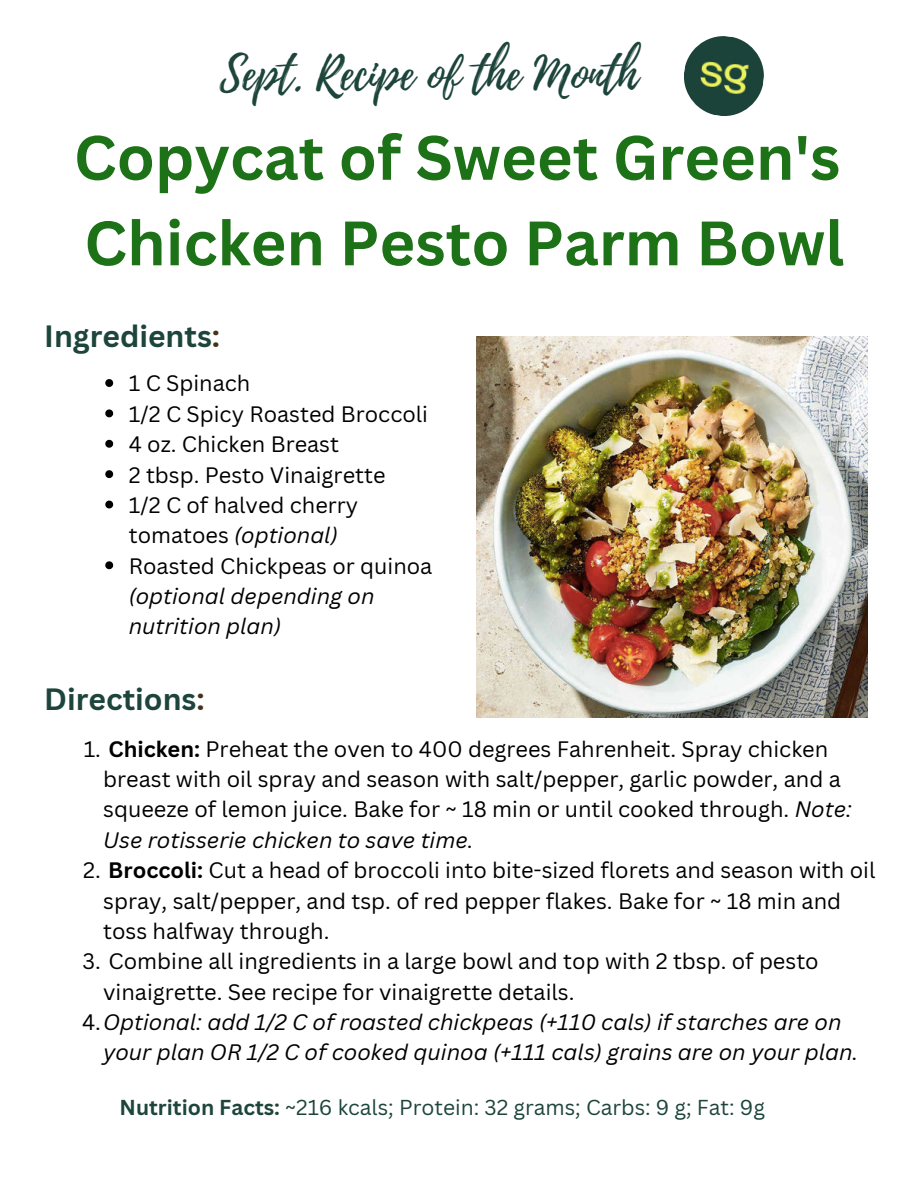
<style>
.page{position:relative;width:918px;height:1188px;background:#fff}
.page>*{position:absolute;margin:0;border:0;box-sizing:border-box;transform-origin:0 0}
.t1{font:700 61.2px/85.5px "Canva Sans";color:#1d7218}
.t2{font:45.3px "Playlist Script";color:#1d453b}
.t3{font:700 30px "Canva Sans";color:#1d453b}
.t4{font:21.75px/30.3px "Canva Sans";color:#000}
.t5{font:italic 21.75px/30.3px "Canva Sans";color:#000}
.t6{font:21px "Canva Sans";color:#1d453b}
.s1{color:#44331c}
.s2{font-style:italic}
.s3{font-weight:700}
.s4{font-style:normal}
</style>
<div class="page">
<img style="left:476px;top:336px;width:392px;height:382px">
<img style="left:684px;top:36px;width:80px;height:80px">
<svg style="left:105px;top:379px;width:8px;height:8px"></svg>
<svg style="left:105px;top:409px;width:8px;height:8px"></svg>
<svg style="left:105px;top:440px;width:8px;height:8px"></svg>
<svg style="left:105px;top:470px;width:8px;height:8px"></svg>
<svg style="left:105px;top:501px;width:8px;height:7px"></svg>
<svg style="left:105px;top:561px;width:8px;height:8px"></svg>
<h2 class="t2" style="left:220px;top:42px;width:419px">Sept. Recipe of the Month</h2>
<h1 class="t1" style="left:74px;top:116px;width:772px">Copycat of Sweet Green's<br>Chicken Pesto Parm Bowl</h1>
<h3 class="t3" style="left:44px;top:318px;width:177px">Ingredients<span class="s1">:</span></h3>
<p class="t4" style="left:129px;top:369px;width:305px">1 C Spinach<br>1/2 C Spicy Roasted Broccoli<br>4 oz. Chicken Breast<br>2 tbsp. Pesto Vinaigrette<br>1/2 C of halved cherry tomatoes <span class="s2">(optional)<br></span>Roasted Chickpeas or quinoa</p>
<p class="t5" style="left:129px;top:581px;width:247px">(optional depending on nutrition plan)</p>
<h3 class="t3" style="left:44px;top:682px;width:162px">Directions<span class="s1">:</span></h3>
<p class="t4" style="left:103px;top:734px;width:750px;text-indent:-19px">1. <span class="s3">Chicken:</span> Preheat the oven to 400 degrees Fahrenheit. Spray chicken breast with oil spray and season with salt/pepper, garlic powder, and a squeeze of lemon juice. Bake for ~ 18 min or until cooked through. <span class="s2">Note:<br>Use rotisserie chicken to save time.</span></p>
<p class="t4" style="left:103px;top:855px;width:774px;text-indent:-20px">2. <span class="s3">Broccoli:</span> Cut a head of broccoli into bite-sized florets and season with oil spray, salt/pepper, and tsp. of red pepper flakes. Bake for ~ 18 min and toss halfway through.</p>
<p class="t4" style="left:83px;top:946px;width:738px">3. Combine all ingredients in a large bowl and top with 2 tbsp. of pesto</p>
<p class="t4" style="left:103px;top:977px;width:473px">vinaigrette. See recipe for vinaigrette details.</p>
<p class="t5" style="left:82px;top:1007px;width:761px"><span class="s4">4.</span>Optional: add 1/2 C of roasted chickpeas (+110 cals) if starches are on</p>
<p class="t5" style="left:103px;top:1038px;width:757px">your plan OR 1/2 C of cooked quinoa (+111 cals) grains are on your plan.</p>
<p class="t6" style="left:120px;top:1095px;width:647px"><span class="s3">Nutrition Facts:</span> ~216 kcals; Protein: 32 grams; Carbs: 9 g; Fat: 9g</p>
</div>
